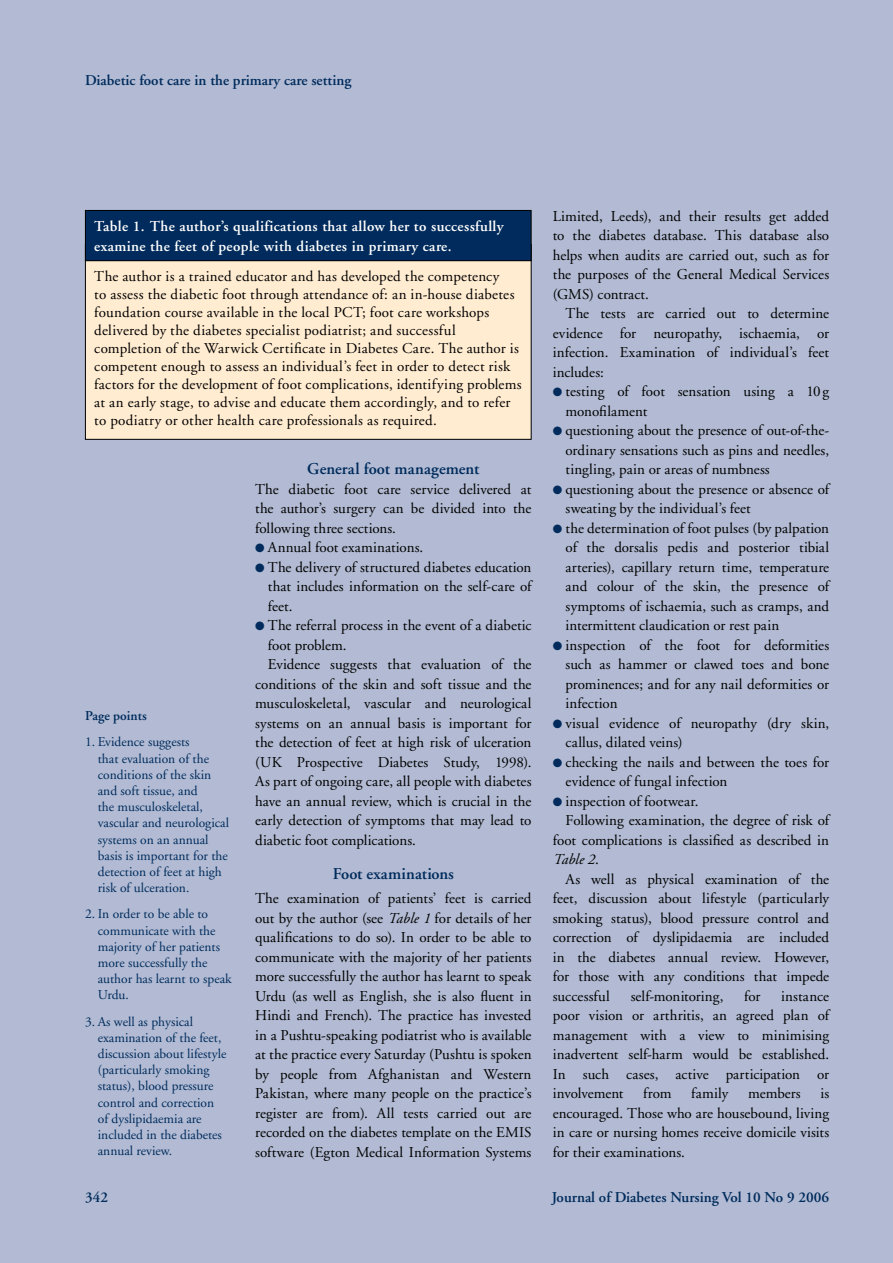
<style>
.page{position:relative;width:893px;height:1263px;background:#b2bbd3}
.page>*{position:absolute;margin:0;border:0;box-sizing:border-box;transform-origin:0 0}
.t1{font:600 16.5px "Adobe Garamond";letter-spacing:.005em;color:#002b5c}
.t2{font:15px/19.5px "Adobe Garamond";letter-spacing:.005em;color:#000;text-align:justify}
.t3{font:600 15px/19.5px "Adobe Garamond";letter-spacing:.025em;color:#fff}
.t4{font:600 15px "Adobe Garamond";color:#002b5c}
.t5{font:italic 15px "Adobe Garamond";letter-spacing:-.005em;color:#000}
.t6{font:13.5px/16.2px "Adobe Garamond";color:#002b5c}
.t7{font:600 13.5px "Adobe Garamond";color:#002b5c}
.s1{color:#002b5c}
.s2{font-style:italic}
.s3{font-style:normal}
</style>
<div class="page">
<div style="left:85px;top:244px;width:446px;height:195px;background:#ffecd1"></div>
<div style="left:85px;top:210px;width:446px;height:51px;background:#002b5c"></div>
<div style="left:85px;top:210px;width:446px;height:51px;border:1px solid #000"></div>
<p class="t4" style="left:85px;top:72px;width:268px">Diabetic foot care in the primary care setting</p>
<p class="t3" style="left:94px;top:217px;width:411px">Table 1. The author’s qualifications that allow her to successfully examine the feet of people with diabetes in primary care.</p>
<p class="t2" style="left:94px;top:267px;width:429px;line-height:18px;text-align:left">The author is a trained educator and has developed the competency<br>to assess the diabetic foot through attendance of: an in-house diabetes foundation course available in the local PCT; foot care workshops delivered by the diabetes specialist podiatrist; and successful completion of the Warwick Certificate in Diabetes Care. The author is competent enough to assess an individual’s feet in order to detect risk factors for the development of foot complications, identifying problems at an early stage, to advise and educate them accordingly, and to refer to podiatry or other health care professionals as required.</p>
<p class="t7" style="left:85px;top:708px;width:63px">Page points</p>
<p class="t6" style="left:98px;top:734px;width:133px;text-indent:-13px">1. Evidence suggests<br>that evaluation of the conditions of the skin and soft tissue, and<br>the musculoskeletal, vascular and neurological systems on an annual basis is important for the detection of feet at high risk of ulceration.</p>
<p class="t6" style="left:98px;top:906px;width:135px;text-indent:-13px">2. In order to be able to communicate with the majority of her patients more successfully the author has learnt to speak<br>Urdu.</p>
<p class="t6" style="left:98px;top:1014px;width:130px;text-indent:-13px">3. As well as physical examination of the feet, discussion about lifestyle (particularly smoking status), blood pressure control and correction of dyslipidaemia are included in the diabetes annual review.</p>
<p class="t1" style="left:307px;top:460px;width:174px">General foot management</p>
<p class="t2" style="left:255px;top:480px;width:278px">The diabetic foot care service delivered at the author’s surgery can be divided into the following three sections.</p>
<p class="t2" style="left:255px;top:538px;width:170px"><span class="s1">●</span> Annual foot examinations.</p>
<p class="t2" style="left:268px;top:558px;width:265px;text-indent:-13px"><span class="s1">●</span> The delivery of structured diabetes education that includes information on the self-care of feet.</p>
<p class="t2" style="left:255px;top:616px;width:278px"><span class="s1">●</span> The referral process in the event of a diabetic</p>
<p class="t2" style="left:268px;top:636px;width:80px">foot problem.</p>
<p class="t2" style="left:268px;top:655px;width:265px">Evidence suggests that evaluation of the</p>
<p class="t2" style="left:255px;top:675px;width:278px">conditions of the skin and soft tissue and the</p>
<p class="t2" style="left:255px;top:694px;width:278px">musculoskeletal, vascular and neurological</p>
<p class="t2" style="left:255px;top:714px;width:278px">systems on an annual basis is important for</p>
<p class="t2" style="left:255px;top:733px;width:278px">the detection of feet at high risk of ulceration</p>
<p class="t2" style="left:255px;top:753px;width:278px">(UK Prospective Diabetes Study, 1998).</p>
<p class="t2" style="left:255px;top:772px;width:278px">As part of ongoing care, all people with diabetes</p>
<p class="t2" style="left:255px;top:792px;width:278px">have an annual review, which is crucial in the</p>
<p class="t2" style="left:255px;top:811px;width:278px">early detection of symptoms that may lead to</p>
<p class="t2" style="left:255px;top:831px;width:162px">diabetic foot complications.</p>
<p class="t1" style="left:333px;top:865px;width:123px">Foot examinations</p>
<p class="t2" style="left:255px;top:889px;width:278px">The examination of patients’ feet is carried out by the author (see <span class="s2">Table 1</span> for details of her qualifications to do so). In order to be able to communicate with the majority of her patients more successfully the author has learnt to speak Urdu (as well as English, she is also fluent in Hindi and French). The practice has invested in a Pushtu-speaking podiatrist who is available at the practice every Saturday (Pushtu is spoken by people from Afghanistan and Western Pakistan, where many people on the practice’s register are from). All tests carried out are recorded on the diabetes template on the EMIS software (Egton Medical Information Systems</p>
<p class="t2" style="left:553px;top:207px;width:278px">Limited, Leeds), and their results get added to the diabetes database. This database also helps when audits are carried out, such as for the purposes of the General Medical Services (GMS) contract.</p>
<p class="t2" style="left:553px;top:304px;width:278px;text-indent:13px">The tests are carried out to determine evidence for neuropathy, ischaemia, or infection. Examination of individual’s feet includes:</p>
<p class="t2" style="left:566px;top:382px;width:265px;text-indent:-13px"><span class="s1">●</span> testing of foot sensation using a 10g monofilament</p>
<p class="t2" style="left:566px;top:421px;width:265px;text-indent:-13px"><span class="s1">●</span> questioning about the presence of out-of-the&shy;ordinary sensations such as pins and needles, tingling, pain or areas of numbness</p>
<p class="t2" style="left:566px;top:480px;width:265px;text-indent:-13px"><span class="s1">●</span> questioning about the presence or absence of sweating by the individual’s feet</p>
<p class="t2" style="left:566px;top:519px;width:265px;text-indent:-13px"><span class="s1">●</span> the determination of foot pulses (by palpation of the dorsalis pedis and posterior tibial arteries), capillary return time, temperature and colour of the skin, the presence of symptoms of ischaemia, such as cramps, and intermittent claudication or rest pain</p>
<p class="t2" style="left:566px;top:636px;width:265px;text-indent:-13px"><span class="s1">●</span> inspection of the foot for deformities such as hammer or clawed toes and bone prominences; and for any nail deformities or infection</p>
<p class="t2" style="left:566px;top:714px;width:265px;text-indent:-13px"><span class="s1">●</span> visual evidence of neuropathy (dry skin, callus, dilated veins)</p>
<p class="t2" style="left:566px;top:753px;width:265px;text-indent:-13px"><span class="s1">●</span> checking the nails and between the toes for evidence of fungal infection</p>
<p class="t2" style="left:553px;top:792px;width:147px"><span class="s1">●</span> inspection of footwear.</p>
<p class="t2" style="left:566px;top:811px;width:265px">Following examination, the degree of risk of</p>
<p class="t2" style="left:553px;top:831px;width:278px">foot complications is classified as described in</p>
<p class="t5" style="left:553px;top:851px;width:48px">Table 2<span class="s3">.</span></p>
<p class="t2" style="left:566px;top:870px;width:265px">As well as physical examination of the</p>
<p class="t2" style="left:553px;top:889px;width:278px">feet, discussion about lifestyle (particularly</p>
<p class="t2" style="left:553px;top:909px;width:278px">smoking status), blood pressure control and</p>
<p class="t2" style="left:553px;top:928px;width:278px">correction of dyslipidaemia are included</p>
<p class="t2" style="left:553px;top:948px;width:278px">in the diabetes annual review. However,</p>
<p class="t2" style="left:553px;top:967px;width:278px">for those with any conditions that impede</p>
<p class="t2" style="left:553px;top:987px;width:59px">successful</p>
<p class="t2" style="left:631px;top:987px;width:94px">self-monitoring,</p>
<p class="t2" style="left:744px;top:987px;width:18px">for</p>
<p class="t2" style="left:553px;top:987px;width:278px;text-indent:228px">instance poor vision or arthritis, an agreed plan of management with a view to minimising inadvertent self-harm would be established.<br>In such cases, active participation or involvement</p>
<p class="t2" style="left:643px;top:1084px;width:30px">from</p>
<p class="t2" style="left:691px;top:1084px;width:39px">family</p>
<p class="t2" style="left:748px;top:1084px;width:54px">members</p>
<p class="t2" style="left:553px;top:1084px;width:278px;text-indent:268px">is encouraged. Those who are housebound, living in care or nursing homes receive domicile visits for their examinations.</p>
<p class="t4" style="left:85px;top:1189px;width:24px">342</p>
<p class="t4" style="left:552px;top:1189px;width:279px">Journal of Diabetes Nursing Vol 10 No 9 2006</p>
</div>
